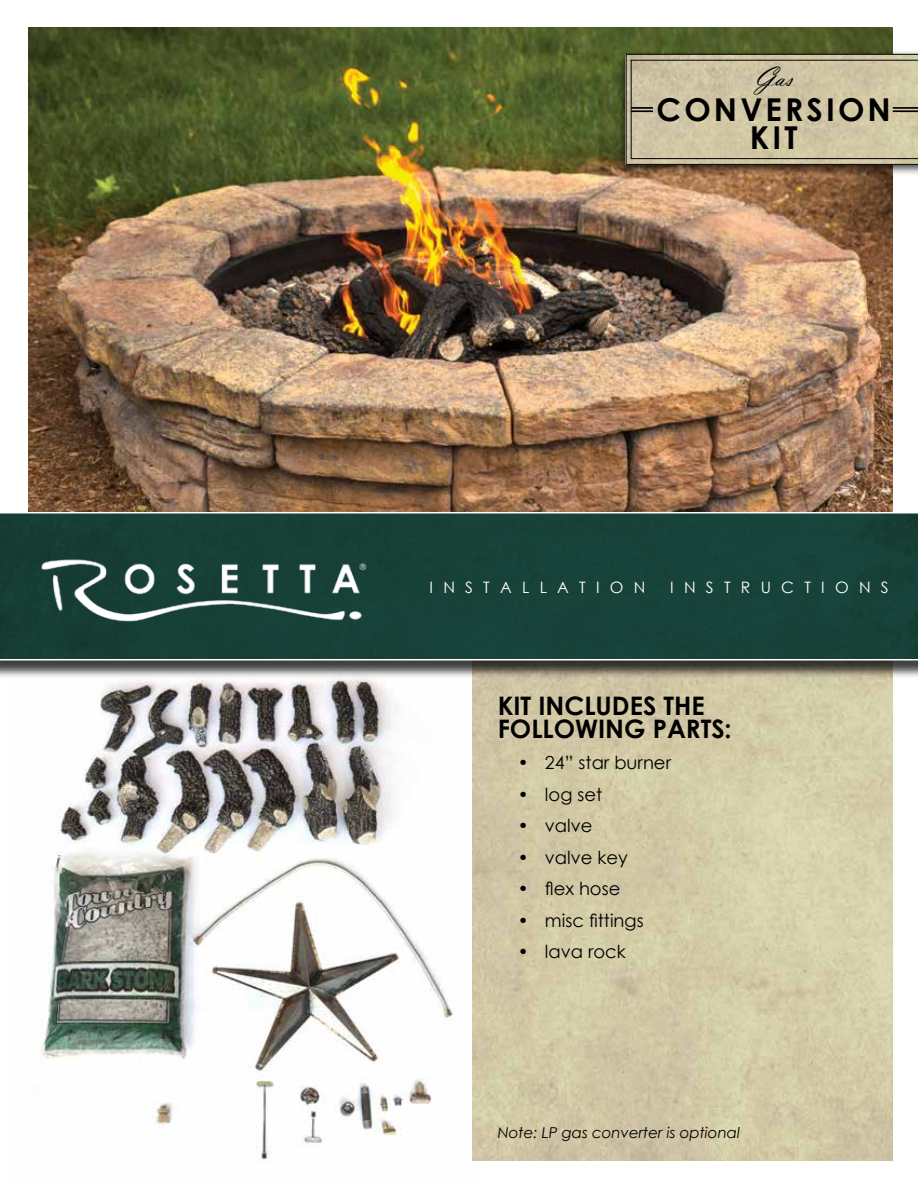
<style>
.page{position:relative;width:918px;height:1188px;background:#fff}
.page>*{position:absolute;margin:0;border:0;box-sizing:border-box;transform-origin:0 0}
.t1{font:700 31.5px/28.3px "Century Gothic";letter-spacing:.1em;color:#000;text-align:center}
.t2{font:28.35px "Vladimir Script";color:#000}
.t3{font:700 25.5px/22.5px "Century Gothic";color:#000}
.t4{font:18px "Century Gothic";color:#000}
.t5{font:15.75px "Century Gothic";letter-spacing:.65em;color:#fff}
.t6{font:italic 15px "Century Gothic";color:#000}
</style>
<div class="page">
<img style="left:40px;top:679px;width:414px;height:483px">
<img style="left:472px;top:679px;width:421px;height:482px">
<img style="left:29px;top:27px;width:864px;height:485px">
<div style="left:0;top:514px;width:918px;height:165px;background:#000;opacity:.75"></div>
<div style="left:0;top:513px;width:918px;height:147px;background:#174239"></div>
<img style="left:27px;top:542px;width:351px;height:84px">
<div style="left:616px;top:50px;width:302px;height:127px;background:#000;opacity:.75"></div>
<svg style="left:626px;top:54px;width:292px;height:111px;background:#c6bc9c"></svg>
<hr style="left:893px;top:107px;width:25px;height:2px;background:#000">
<hr style="left:893px;top:110px;width:25px;height:2px;background:#000">
<hr style="left:631px;top:107px;width:22px;height:2px;background:#000">
<hr style="left:631px;top:110px;width:22px;height:2px;background:#000">
<h2 class="t2" style="left:755px;top:61px;width:40px">Gas</h2>
<h1 class="t1" style="left:657px;top:94px;width:236px">CONVERSION<br>KIT</h1>
<p class="t5" style="left:430px;top:576px;width:217px">INSTALLATION</p>
<p class="t5" style="left:670px;top:576px;width:220px">INSTRUCTIONS</p>
<h3 class="t3" style="left:498px;top:693px;width:236px">KIT INCLUDES THE<br>FOLLOWING PARTS:</h3>
<p class="t4" style="left:518px;top:750px;width:155px">• 24” star burner</p>
<p class="t4" style="left:518px;top:782px;width:86px">• log set</p>
<p class="t4" style="left:518px;top:813px;width:76px">• valve</p>
<p class="t4" style="left:518px;top:845px;width:111px">• valve key</p>
<p class="t4" style="left:518px;top:876px;width:104px">• flex hose</p>
<p class="t4" style="left:518px;top:908px;width:127px">• misc fittings</p>
<p class="t4" style="left:518px;top:939px;width:110px">• lava rock</p>
<p class="t6" style="left:498px;top:1122px;width:244px">Note: LP gas converter is optional</p>
</div>
